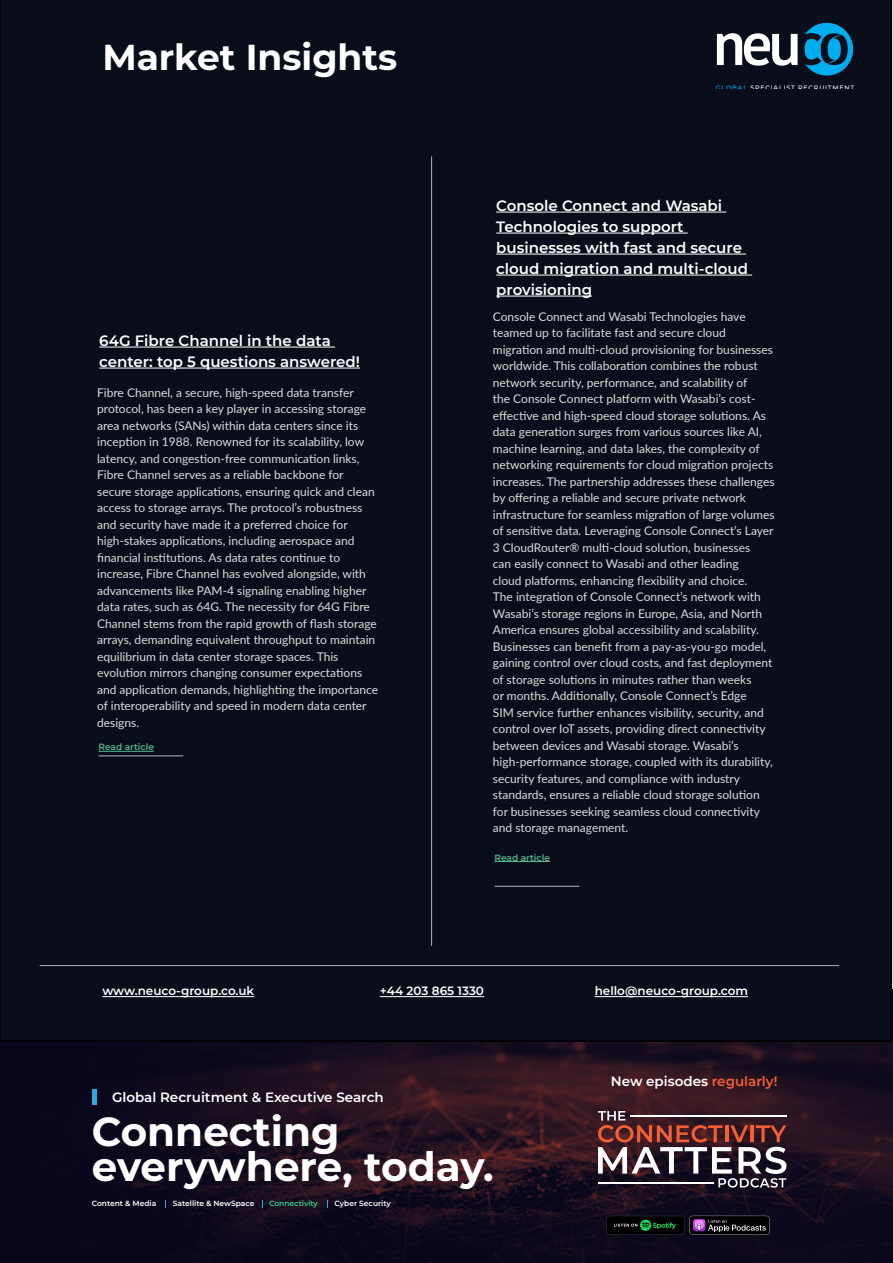
<style>
.page{position:relative;width:893px;height:1263px;background:#fff}
.page>*{position:absolute;margin:0;border:0;box-sizing:border-box;transform-origin:0 0}
.t1{font:700 40.5px/34.5px "Montserrat";color:#fff}
.t2{font:700 36px "Montserrat";color:#fff}
.t3{font:600 15px/21px "Montserrat";color:#fff}
.t4{font:600 13.5px "Montserrat";color:#fff}
.t5{font:12px/16.5px "Lato";color:#dddddc}
.t6{font:600 12px "Montserrat";color:#fff}
.t7{font:600 9px "Montserrat";color:#56b78f}
.t8{font:600 7.5px "Montserrat";color:#fff}
.t9{font:600 7.5px "Montserrat";color:#35ce96}
.t10{font:500 6.3px "Montserrat";letter-spacing:.13em;color:#fff}
.s1{color:#00aeef}
.s2{color:#f46036}
</style>
<div class="page">
<img style="left:0;top:989px;width:893px;height:274px">
<hr style="left:93px;top:1089px;width:4px;height:16px;background:#2babe2">
<svg style="left:606px;top:1216px;width:164px;height:19px;background:#1d2122"></svg>
<div style="left:0;top:0;width:892px;height:1042px;background:#0a0e1a"></div>
<hr style="left:102px;top:996px;width:152px;height:1px;background:#fff">
<hr style="left:380px;top:996px;width:104px;height:1px;background:#fff">
<hr style="left:595px;top:996px;width:153px;height:1px;background:#fff">
<hr style="left:431px;top:156px;width:1px;height:790px;background:#b2b1b1">
<svg style="left:717px;top:33px;width:81px;height:33px"></svg>
<svg style="left:805px;top:23px;width:48px;height:53px;background:#046791"></svg>
<hr style="left:40px;top:965px;width:799px;height:1px;background:#b2b1b1">
<svg style="left:598px;top:1111px;width:188px;height:76px"></svg>
<hr style="left:496px;top:212px;width:230px;height:1px;background:#fff">
<hr style="left:496px;top:233px;width:192px;height:1px;background:#fff">
<hr style="left:496px;top:254px;width:250px;height:1px;background:#fff">
<hr style="left:496px;top:275px;width:256px;height:1px;background:#fff">
<hr style="left:496px;top:296px;width:96px;height:1px;background:#fff">
<hr style="left:495px;top:861px;width:55px;height:1px;background:#56b78f">
<hr style="left:495px;top:886px;width:84px;height:1px;background:#b2b1b1">
<hr style="left:99px;top:347px;width:236px;height:1px;background:#fff">
<hr style="left:99px;top:368px;width:261px;height:1px;background:#fff">
<hr style="left:99px;top:751px;width:55px;height:1px;background:#56b78f">
<hr style="left:99px;top:755px;width:84px;height:1px;background:#b2b1b1">
<h2 class="t2" style="left:102px;top:33px;width:296px">Market Insights</h2>
<p class="t3" style="left:99px;top:329px;width:262px">64G Fibre Channel in the data center: top 5 questions answered!</p>
<p class="t5" style="left:97px;top:384px;width:282px">Fibre Channel, a secure, high-speed data transfer protocol, has been a key player in accessing storage area networks (SANs) within data centers since its inception in 1988. Renowned for its scalability, low latency, and congestion-free communication links, Fibre Channel serves as a reliable backbone for secure storage applications, ensuring quick and clean access to storage arrays. The protocol’s robustness and security have made it a preferred choice for high-stakes applications, including aerospace and financial institutions. As data rates continue to increase, Fibre Channel has evolved alongside, with advancements like PAM-4 signaling enabling higher data rates, such as 64G. The necessity for 64G Fibre Channel stems from the rapid growth of flash storage arrays, demanding equivalent throughput to maintain equilibrium in data center storage spaces. This evolution mirrors changing consumer expectations and application demands, highlighting the importance of interoperability and speed in modern data center designs.</p>
<p class="t7" style="left:99px;top:741px;width:57px">Read article</p>
<p class="t10" style="left:716px;top:84px;width:140px"><span class="s1">GLOBAL</span> SPECIALIST RECRUITMENT</p>
<p class="t3" style="left:496px;top:194px;width:253px">Console Connect and Wasabi<br>Technologies to support businesses with fast and secure cloud migration and multi-cloud provisioning</p>
<p class="t5" style="left:493px;top:308px;width:283px">Console Connect and Wasabi Technologies have teamed up to facilitate fast and secure cloud migration and multi-cloud provisioning for businesses worldwide. This collaboration combines the robust network security, performance, and scalability of<br>the Console Connect platform with Wasabi’s cost&shy;effective and high-speed cloud storage solutions. As data generation surges from various sources like AI, machine learning, and data lakes, the complexity of networking requirements for cloud migration projects increases. The partnership addresses these challenges by offering a reliable and secure private network infrastructure for seamless migration of large volumes of sensitive data. Leveraging Console Connect’s Layer 3 CloudRouter® multi-cloud solution, businesses<br>can easily connect to Wasabi and other leading<br>cloud platforms, enhancing flexibility and choice.<br>The integration of Console Connect’s network with Wasabi’s storage regions in Europe, Asia, and North America ensures global accessibility and scalability.<br>Businesses can benefit from a pay-as-you-go model, gaining control over cloud costs, and fast deployment of storage solutions in minutes rather than weeks<br>or months. Additionally, Console Connect’s Edge<br>SIM service further enhances visibility, security, and control over IoT assets, providing direct connectivity between devices and Wasabi storage. Wasabi’s high-performance storage, coupled with its durability, security features, and compliance with industry standards, ensures a reliable cloud storage solution for businesses seeking seamless cloud connectivity and storage management.</p>
<p class="t7" style="left:495px;top:851px;width:57px">Read article</p>
<p class="t6" style="left:102px;top:983px;width:153px">www.neuco-group.co.uk</p>
<p class="t6" style="left:380px;top:983px;width:106px">+44 203 865 1330</p>
<p class="t6" style="left:595px;top:983px;width:155px">hello@neuco-group.com</p>
<p class="t4" style="left:112px;top:1088px;width:273px">Global Recruitment &amp; Executive Search</p>
<h1 class="t1" style="left:92px;top:1113px;width:404px">Connecting everywhere, today.</h1>
<p class="t8" style="left:92px;top:1198px;width:66px">Content &amp; Media</p>
<p class="t8" style="left:173px;top:1199px;width:83px">Satellite &amp; NewSpace</p>
<p class="t9" style="left:269px;top:1198px;width:50px">Connectivity</p>
<p class="t8" style="left:334px;top:1198px;width:58px">Cyber Security</p>
<p class="t4" style="left:611px;top:1072px;width:168px">New episodes <span class="s2">regularly!</span></p>
</div>
